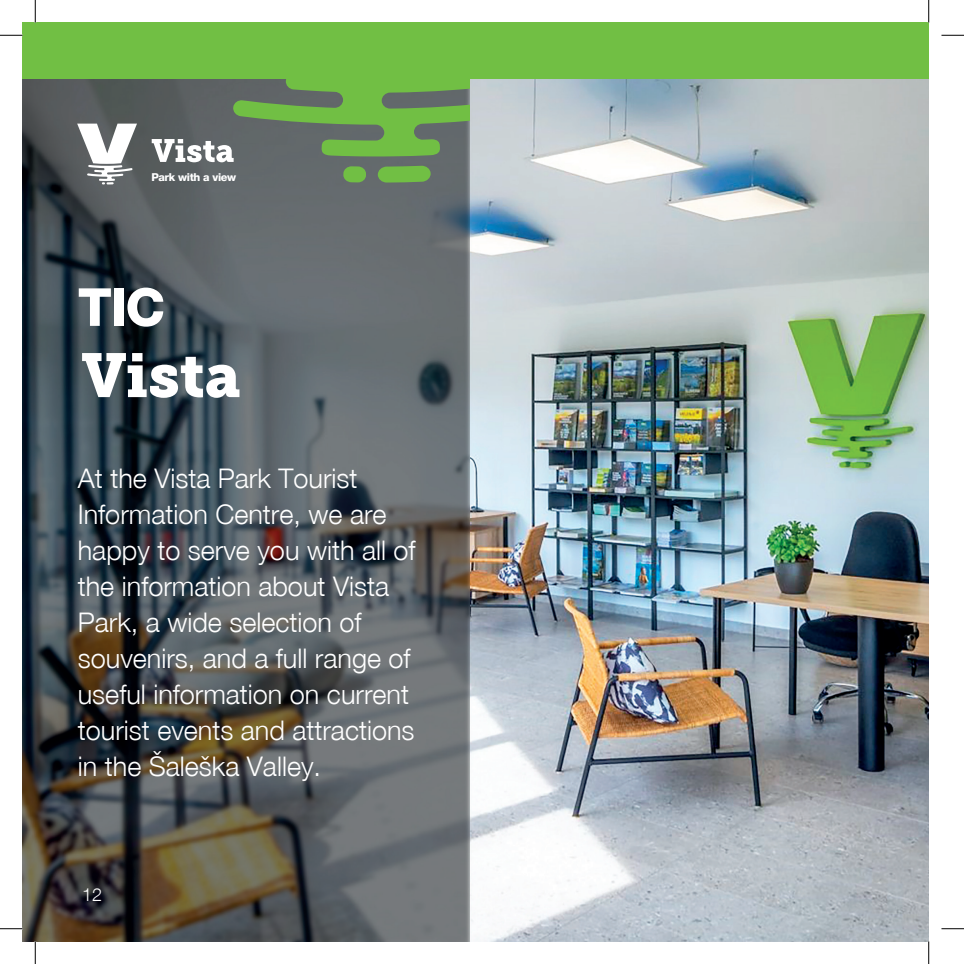
<style>
.page{position:relative;width:964px;height:964px;background:#fff}
.page>*{position:absolute;margin:0;border:0;box-sizing:border-box;transform-origin:0 0}
.t1{font:800 52.5px "CE Helvetica Neue";color:#fff}
.t2{font:300 27px/36px "CE Helvetica Neue";color:#fff}
.t3{font:300 18px "CE Helvetica Neue";color:#fff}
.t4{font:800 10.8px "CE Helvetica Neue";letter-spacing:-.03em;color:#fff}
</style>
<div class="page">
<img style="left:22px;top:79px;width:906px;height:862px">
<svg style="left:82px;top:353px;width:157px;height:45px"></svg>
<div style="left:22px;top:22px;width:906px;height:57px;background:#71bf44"></div>
<svg style="left:77px;top:124px;width:60px;height:60px"></svg>
<svg style="left:152px;top:79px;width:318px;height:103px"></svg>
<svg style="left:0;top:35px;width:22px;height:1px"></svg>
<svg style="left:941px;top:35px;width:22px;height:1px"></svg>
<svg style="left:0;top:928px;width:22px;height:1px"></svg>
<svg style="left:941px;top:928px;width:22px;height:1px"></svg>
<svg style="left:35px;top:0;width:1px;height:22px"></svg>
<svg style="left:35px;top:941px;width:1px;height:22px"></svg>
<svg style="left:928px;top:0;width:1px;height:22px"></svg>
<svg style="left:928px;top:941px;width:1px;height:22px"></svg>
<p class="t4" style="left:151px;top:170px;width:86px">Park with a view</p>
<h1 class="t1" style="left:78px;top:276px;width:89px">TIC</h1>
<p class="t2" style="left:78px;top:460px;width:339px">At the Vista Park Tourist<br>Information Centre, we are happy to serve you with all of the information about Vista<br>Park, a wide selection of souvenirs, and a full range of useful information on current tourist events and attractions in the Šaleška Valley.</p>
<p class="t3" style="left:82px;top:883px;width:22px">12</p>
</div>
